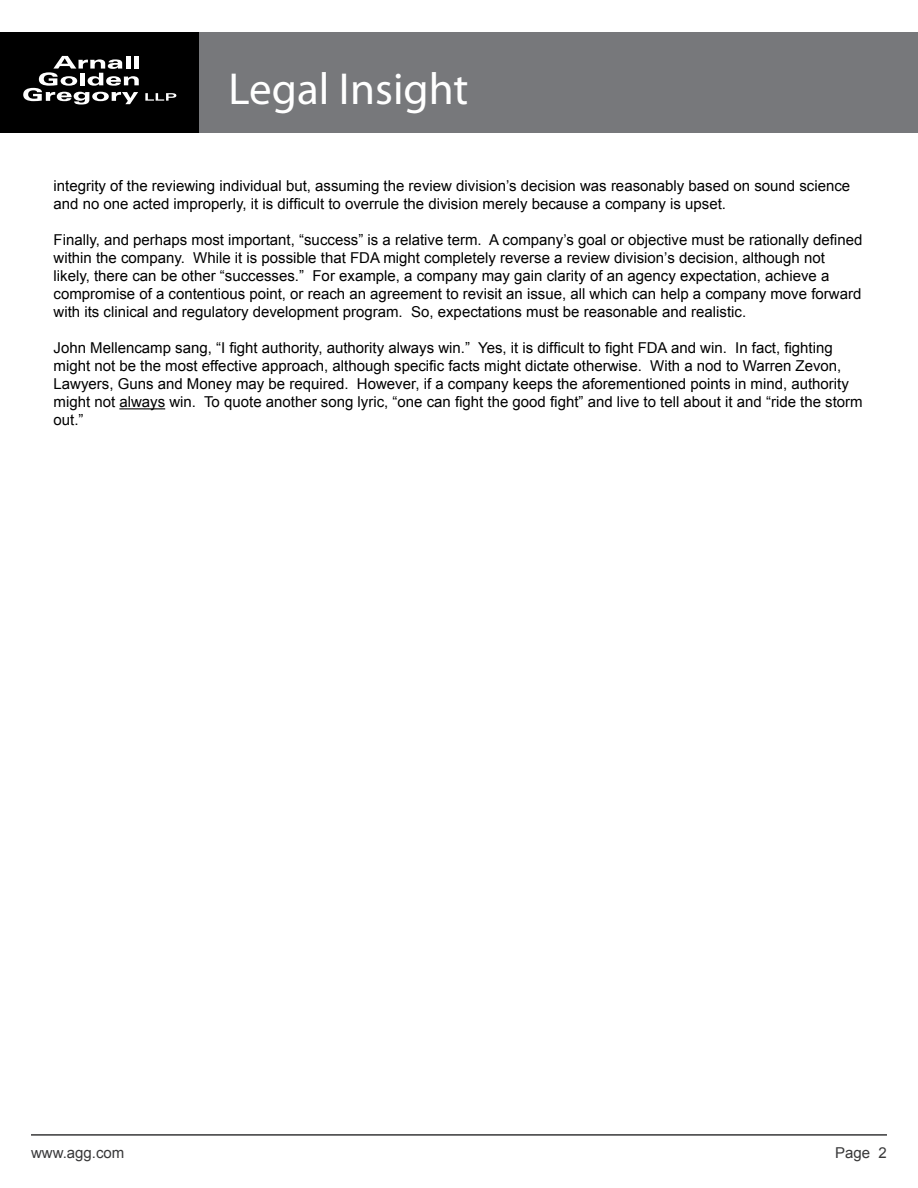
<style>
.page{position:relative;width:918px;height:1188px;background:#fff}
.page>*{position:absolute;margin:0;border:0;box-sizing:border-box;transform-origin:0 0}
.t1{font:45px "Myriad Pro";color:#fff}
.t2{font:15px/18px "Arial";color:#000}
.t3{font:15px "Arial";color:#383839}
</style>
<div class="page">
<div style="left:0;top:32px;width:200px;height:101px;background:#000"></div>
<svg style="left:23px;top:56px;width:116px;height:49px"></svg>
<svg style="left:145px;top:93px;width:31px;height:8px"></svg>
<div style="left:200px;top:32px;width:718px;height:101px;background:#77787b"></div>
<hr style="left:31px;top:1134px;width:856px;height:2px;background:#383839">
<hr style="left:119px;top:408px;width:46px;height:1px;background:#000">
<h1 class="t1" style="left:229px;top:61px;width:241px">Legal Insight</h1>
<p class="t2" style="left:54px;top:177px;width:798px">integrity of the reviewing individual but, assuming the review division’s decision was reasonably based on sound science and no one acted improperly, it is difficult to overrule the division merely because a company is upset.</p>
<p class="t2" style="left:54px;top:231px;width:810px">Finally, and perhaps most important, “success” is a relative term. A company’s goal or objective must be rationally defined within the company. While it is possible that FDA might completely reverse a review division’s decision, although not likely, there can be other “successes.” For example, a company may gain clarity of an agency expectation, achieve a compromise of a contentious point, or reach an agreement to revisit an issue, all which can help a company move forward with its clinical and regulatory development program. So, expectations must be reasonable and realistic.</p>
<p class="t2" style="left:54px;top:339px;width:811px">John Mellencamp sang, “I fight authority, authority always win.” Yes, it is difficult to fight FDA and win. In fact, fighting might not be the most effective approach, although specific facts might dictate otherwise. With a nod to Warren Zevon, Lawyers, Guns and Money may be required. However, if a company keeps the aforementioned points in mind, authority might not always win. To quote another song lyric, “one can fight the good fight” and live to tell about it and “ride the storm out.”</p>
<p class="t3" style="left:31px;top:1142px;width:95px">www.agg.com</p>
<p class="t3" style="left:835px;top:1142px;width:53px">Page 2</p>
</div>
